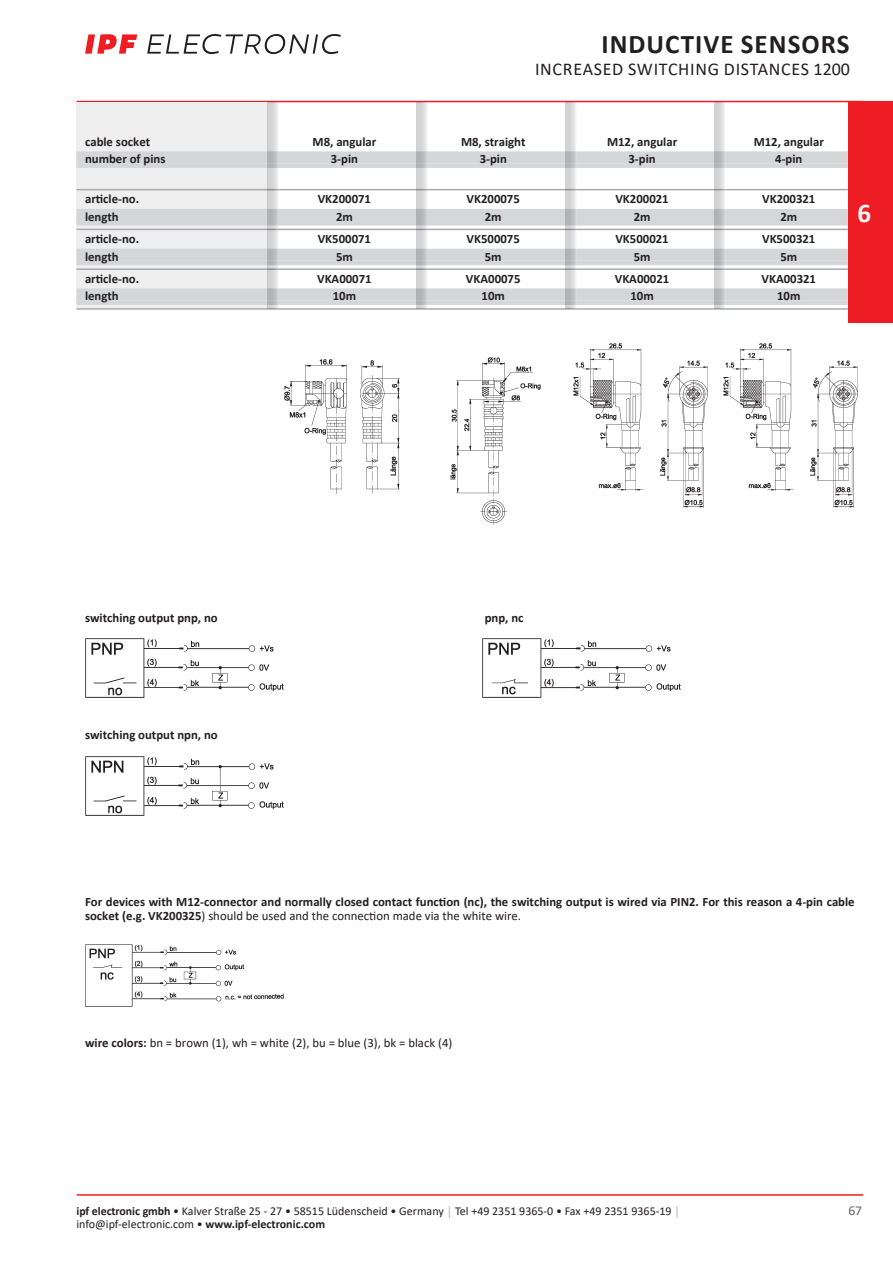
<style>
.page{position:relative;width:893px;height:1263px;background:#fff}
.page>*{position:absolute;margin:0;border:0;box-sizing:border-box;transform-origin:0 0}
.t1{font:700 27px "Calibri";letter-spacing:.04em;color:#231f20}
.t2{font:700 27px "Calibri";color:#fff}
.t3{font:18px "Calibri";letter-spacing:.04em;color:#231f20}
.t4{font:13.5px "Calibri";color:#636366}
.t5{font:700 12.75px/14.2px "Calibri";color:#231f20}
.t6{font:12.75px "Calibri";color:#231f20}
.t7{font:12px "Calibri";color:#231f20}
.s1{font-weight:400}
.s2{font-weight:700}
.s3{font-weight:700;color:#a8a9ad}
</style>
<div class="page">
<svg style="left:147px;top:34px;width:194px;height:20px"></svg>
<svg style="left:85px;top:34px;width:52px;height:20px"></svg>
<hr style="left:77px;top:101px;width:786px;height:1px;background:#ee1d23">
<hr style="left:77px;top:1194px;width:786px;height:2px;background:#ee1d23">
<div style="left:77px;top:102px;width:191px;height:206px;background:#eeeeef"></div>
<div style="left:77px;top:151px;width:786px;height:12px;background:#d5d6d8"></div>
<div style="left:77px;top:163px;width:786px;height:5px;background:#d5d6d8"></div>
<hr style="left:77px;top:189px;width:786px;height:1px;background:#a8a9ad">
<div style="left:77px;top:209px;width:786px;height:12px;background:#d5d6d8"></div>
<hr style="left:77px;top:221px;width:786px;height:4px;background:#d5d6d8">
<hr style="left:77px;top:229px;width:786px;height:1px;background:#a8a9ad">
<div style="left:77px;top:249px;width:786px;height:12px;background:#d5d6d8"></div>
<hr style="left:77px;top:261px;width:786px;height:4px;background:#d5d6d8">
<hr style="left:77px;top:268px;width:786px;height:2px;background:#a8a9ad">
<div style="left:77px;top:288px;width:786px;height:12px;background:#d5d6d8"></div>
<div style="left:77px;top:300px;width:786px;height:5px;background:#d5d6d8"></div>
<hr style="left:77px;top:308px;width:786px;height:2px;background:#a8a9ad">
<svg style="left:268px;top:102px;width:11px;height:207px"></svg>
<svg style="left:417px;top:102px;width:10px;height:207px;background:#cfced0"></svg>
<svg style="left:566px;top:102px;width:10px;height:207px;background:#cfcfd0"></svg>
<svg style="left:714px;top:102px;width:11px;height:207px;background:#cfcfd0"></svg>
<img style="left:451px;top:357px;width:89px;height:167px">
<img style="left:574px;top:343px;width:134px;height:165px">
<img style="left:724px;top:343px;width:134px;height:165px">
<img style="left:284px;top:360px;width:115px;height:133px">
<img style="left:85px;top:638px;width:198px;height:59px">
<img style="left:85px;top:756px;width:198px;height:60px">
<img style="left:85px;top:944px;width:198px;height:63px">
<img style="left:483px;top:638px;width:198px;height:59px">
<div style="left:848px;top:101px;width:45px;height:221px;background:#ee1d23"></div>
<h1 class="t1" style="left:601px;top:25px;width:250px">INDUCTIVE SENSORS</h1>
<h2 class="t3" style="left:535px;top:57px;width:317px">INCREASED SWITCHING DISTANCES 1200</h2>
<p class="t5" style="left:85px;top:134px;width:67px">cable socket</p>
<p class="t5" style="left:313px;top:134px;width:65px">M8, angular</p>
<p class="t5" style="left:461px;top:134px;width:66px">M8, straight</p>
<p class="t5" style="left:607px;top:134px;width:72px">M12, angular</p>
<p class="t5" style="left:754px;top:134px;width:72px">M12, angular</p>
<p class="t5" style="left:85px;top:152px;width:82px">number of pins</p>
<p class="t5" style="left:331px;top:152px;width:29px">3-pin</p>
<p class="t5" style="left:480px;top:152px;width:29px">3-pin</p>
<p class="t5" style="left:628px;top:152px;width:29px">3-pin</p>
<p class="t5" style="left:775px;top:152px;width:29px">4-pin</p>
<p class="t5" style="left:85px;top:192px;width:56px">article-no.</p>
<p class="t5" style="left:318px;top:192px;width:55px">VK200071</p>
<p class="t5" style="left:467px;top:192px;width:55px">VK200075</p>
<p class="t5" style="left:615px;top:192px;width:55px">VK200021</p>
<p class="t5" style="left:762px;top:192px;width:55px">VK200321</p>
<p class="t5" style="left:85px;top:209px;width:35px">length</p>
<p class="t5" style="left:336px;top:209px;width:18px">2m</p>
<p class="t5" style="left:485px;top:209px;width:18px">2m</p>
<p class="t5" style="left:634px;top:209px;width:18px">2m</p>
<p class="t5" style="left:780px;top:209px;width:18px">2m</p>
<p class="t5" style="left:85px;top:231px;width:56px">article-no.</p>
<p class="t5" style="left:318px;top:231px;width:55px">VK500071</p>
<p class="t5" style="left:467px;top:231px;width:55px">VK500075</p>
<p class="t5" style="left:615px;top:231px;width:55px">VK500021</p>
<p class="t5" style="left:762px;top:231px;width:55px">VK500321</p>
<p class="t5" style="left:85px;top:249px;width:35px">length</p>
<p class="t5" style="left:336px;top:249px;width:18px">5m</p>
<p class="t5" style="left:485px;top:249px;width:18px">5m</p>
<p class="t5" style="left:634px;top:249px;width:18px">5m</p>
<p class="t5" style="left:780px;top:249px;width:18px">5m</p>
<p class="t5" style="left:85px;top:271px;width:56px">article-no.</p>
<p class="t5" style="left:317px;top:271px;width:56px">VKA00071</p>
<p class="t5" style="left:466px;top:271px;width:56px">VKA00075</p>
<p class="t5" style="left:615px;top:271px;width:56px">VKA00021</p>
<p class="t5" style="left:761px;top:271px;width:56px">VKA00321</p>
<p class="t5" style="left:85px;top:289px;width:35px">length</p>
<p class="t5" style="left:333px;top:289px;width:25px">10m</p>
<p class="t5" style="left:482px;top:289px;width:25px">10m</p>
<p class="t5" style="left:630px;top:289px;width:25px">10m</p>
<p class="t5" style="left:777px;top:289px;width:25px">10m</p>
<h1 class="t2" style="left:857px;top:194px;width:15px">6</h1>
<p class="t5" style="left:85px;top:611px;width:134px">switching output pnp, no</p>
<p class="t5" style="left:485px;top:611px;width:40px">pnp, nc</p>
<p class="t5" style="left:85px;top:727px;width:134px">switching output npn, no</p>
<p class="t5" style="left:85px;top:894px;width:771px">For devices with M12-connector and normally closed contact function (nc), the switching output is wired via PIN2. For this reason a 4-pin cable socket (e.g. VK200325<span class="s1">) should be used and the connection made via the white wire.</span></p>
<p class="t6" style="left:85px;top:1034px;width:369px"><span class="s2">wire colors:</span> bn = brown (1), wh = white (2), bu = blue (3), bk = black (4)</p>
<p class="t7" style="left:77px;top:1203px;width:605px"><span class="s2">ipf electronic gmbh</span> • Kalver Straße 25 - 27 • 58515 Lüdenscheid • Germany <span class="s3">│</span> Tel +49 2351 9365-0 • Fax +49 2351 9365-19 <span class="s3">│</span></p>
<p class="t4" style="left:848px;top:1201px;width:15px">67</p>
<p class="t7" style="left:77px;top:1215px;width:250px">info@ipf-electronic.com • <span class="s2">www.ipf-electronic.com</span></p>
</div>
